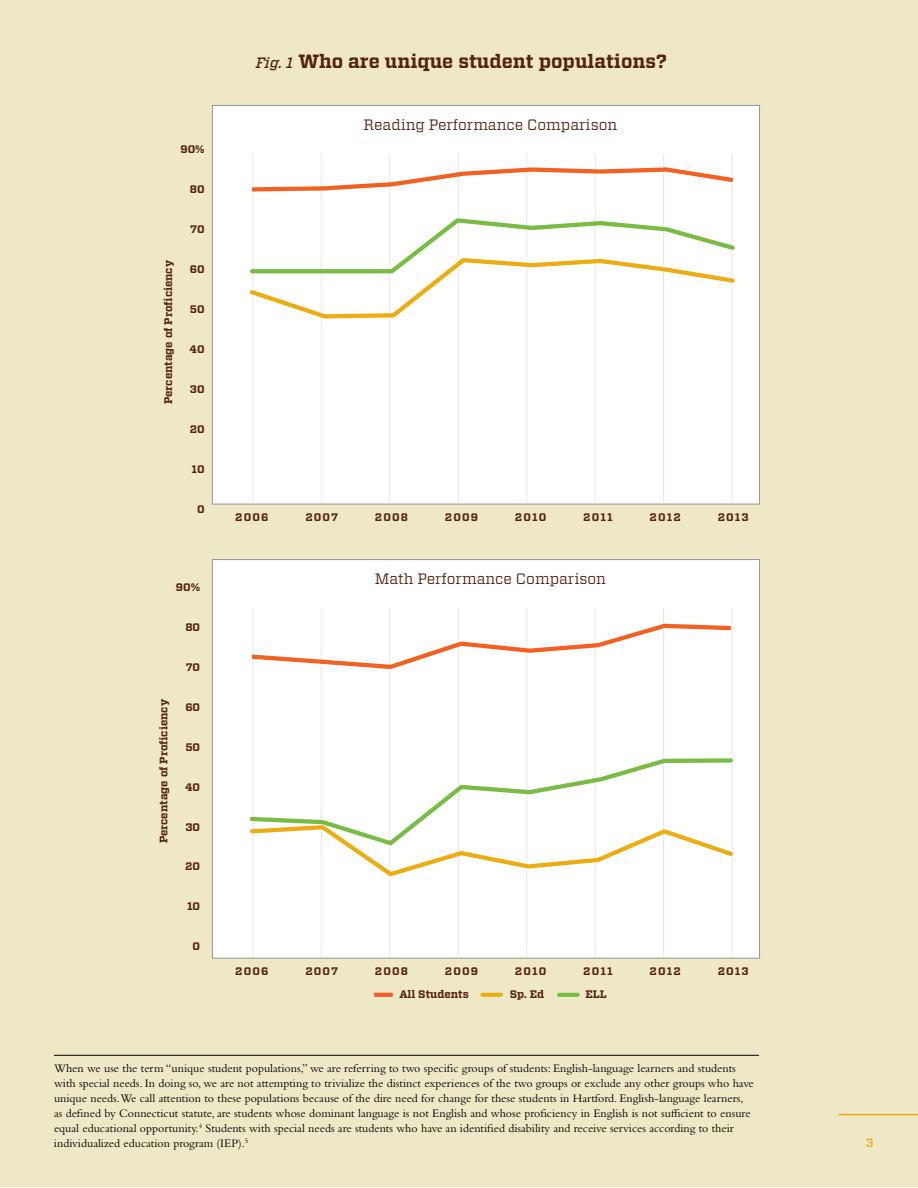
<style>
.page{position:relative;width:918px;height:1188px;background:#fff}
.page>*{position:absolute;margin:0;border:0;box-sizing:border-box;transform-origin:0 0}
.t1{font:700 19.2px "Vitesse";color:#552411}
.t2{font:15px "Vitesse";color:#552411}
.t3{font:12px/15px "Bembo Std";color:#000}
.t4{font:500 12px "Vitesse";color:#ebac13}
.t5{font:700 10.95px "Vitesse";color:#552411}
.s1{font-weight:500;font-style:italic;font-size:15px}
</style>
<div class="page">
<div style="left:0;top:0;width:918px;height:1186px;background:#efe8c6"></div>
<div style="left:212px;top:105px;width:548px;height:399px;background:#fff"></div>
<hr style="left:321px;top:153px;width:1px;height:351px;background:#e6e7e8">
<hr style="left:253px;top:153px;width:1px;height:351px;background:#e6e7e8">
<hr style="left:390px;top:153px;width:1px;height:351px;background:#e6e7e8">
<hr style="left:663px;top:153px;width:1px;height:351px;background:#e6e7e8">
<hr style="left:732px;top:153px;width:1px;height:351px;background:#e6e7e8">
<hr style="left:595px;top:153px;width:1px;height:351px;background:#e6e7e8">
<hr style="left:526px;top:153px;width:1px;height:351px;background:#e6e7e8">
<hr style="left:458px;top:153px;width:1px;height:351px;background:#e6e7e8">
<svg style="left:249px;top:216px;width:486px;height:105px"></svg>
<div style="left:212px;top:560px;width:548px;height:398px;background:#fff"></div>
<hr style="left:321px;top:607px;width:1px;height:351px;background:#e6e7e8">
<hr style="left:253px;top:607px;width:1px;height:351px;background:#e6e7e8">
<hr style="left:390px;top:607px;width:1px;height:351px;background:#e6e7e8">
<hr style="left:663px;top:607px;width:1px;height:351px;background:#e6e7e8">
<hr style="left:732px;top:607px;width:1px;height:351px;background:#e6e7e8">
<hr style="left:595px;top:607px;width:1px;height:351px;background:#e6e7e8">
<hr style="left:526px;top:607px;width:1px;height:351px;background:#e6e7e8">
<hr style="left:458px;top:607px;width:1px;height:351px;background:#e6e7e8">
<svg style="left:482px;top:993px;width:19px;height:4px"></svg>
<svg style="left:559px;top:993px;width:19px;height:4px"></svg>
<hr style="left:374px;top:993px;width:19px;height:4px;background:#f16222">
<svg style="left:250px;top:756px;width:483px;height:67px"></svg>
<svg style="left:250px;top:823px;width:483px;height:56px"></svg>
<svg style="left:251px;top:622px;width:480px;height:49px"></svg>
<svg style="left:252px;top:165px;width:481px;height:29px"></svg>
<hr style="left:54px;top:1055px;width:705px;height:1px;background:#000">
<hr style="left:838px;top:1114px;width:80px;height:1px;background:#ebac13">
<h1 class="t1" style="left:256px;top:48px;width:413px"><span class="s1">Fig. 1</span> Who are unique student populations?</h1>
<p class="t5" style="left:180px;top:142px;width:26px">90%</p>
<p class="t5" style="left:190px;top:182px;width:16px">80</p>
<p class="t5" style="left:161px;top:404px;width:146px;rotate:-90deg">Percentage of Proficiency</p>
<p class="t5" style="left:190px;top:222px;width:16px">70</p>
<p class="t5" style="left:190px;top:262px;width:16px">60</p>
<p class="t5" style="left:190px;top:302px;width:16px">50</p>
<p class="t5" style="left:190px;top:342px;width:17px">40</p>
<p class="t5" style="left:190px;top:382px;width:16px">30</p>
<p class="t5" style="left:190px;top:422px;width:16px">20</p>
<p class="t5" style="left:192px;top:462px;width:15px">10</p>
<p class="t5" style="left:197px;top:502px;width:9px">0</p>
<p class="t5" style="left:176px;top:580px;width:26px">90%</p>
<p class="t5" style="left:185px;top:620px;width:16px">80</p>
<p class="t5" style="left:157px;top:843px;width:146px;rotate:-90deg">Percentage of Proficiency</p>
<p class="t5" style="left:186px;top:660px;width:16px">70</p>
<p class="t5" style="left:185px;top:700px;width:16px">60</p>
<p class="t5" style="left:185px;top:740px;width:16px">50</p>
<p class="t5" style="left:185px;top:779px;width:17px">40</p>
<p class="t5" style="left:185px;top:819px;width:16px">30</p>
<p class="t5" style="left:185px;top:859px;width:16px">20</p>
<p class="t5" style="left:187px;top:899px;width:15px">10</p>
<p class="t5" style="left:193px;top:939px;width:9px">0</p>
<p class="t2" style="left:363px;top:115px;width:255px">Reading Performance Comparison</p>
<p class="t5" style="left:235px;top:510px;width:35px">2006</p>
<p class="t5" style="left:305px;top:510px;width:34px">2007</p>
<p class="t5" style="left:375px;top:510px;width:35px">2008</p>
<p class="t5" style="left:445px;top:510px;width:35px">2009</p>
<p class="t5" style="left:515px;top:510px;width:33px">2010</p>
<p class="t5" style="left:583px;top:510px;width:31px">2011</p>
<p class="t5" style="left:650px;top:510px;width:33px">2012</p>
<p class="t5" style="left:718px;top:510px;width:33px">2013</p>
<p class="t2" style="left:375px;top:569px;width:233px">Math Performance Comparison</p>
<p class="t5" style="left:235px;top:964px;width:35px">2006</p>
<p class="t5" style="left:305px;top:964px;width:34px">2007</p>
<p class="t5" style="left:375px;top:964px;width:35px">2008</p>
<p class="t5" style="left:445px;top:964px;width:35px">2009</p>
<p class="t5" style="left:515px;top:964px;width:33px">2010</p>
<p class="t5" style="left:583px;top:964px;width:31px">2011</p>
<p class="t5" style="left:650px;top:964px;width:33px">2012</p>
<p class="t5" style="left:718px;top:964px;width:33px">2013</p>
<p class="t5" style="left:399px;top:986px;width:71px">All Students</p>
<p class="t5" style="left:510px;top:986px;width:36px">Sp. Ed</p>
<p class="t5" style="left:585px;top:986px;width:23px">ELL</p>
<p class="t3" style="left:54px;top:1060px;width:701px">When we use the term “unique student populations,” we are referring to two specific groups of students: English-language learners and students with special needs. In doing so, we are not attempting to trivialize the distinct experiences of the two groups or exclude any other groups who have unique needs.We call attention to these populations because of the dire need for change for these students in Hartford. English-language learners, as defined by Connecticut statute, are students whose dominant language is not English and whose proficiency in English is not sufficient to ensure equal educational opportunity.<sup>4</sup> Students with special needs are students who have an identified disability and receive services according to their individualized education program (IEP).<sup>5</sup></p>
<p class="t4" style="left:866px;top:1134px;width:9px">3</p>
</div>
